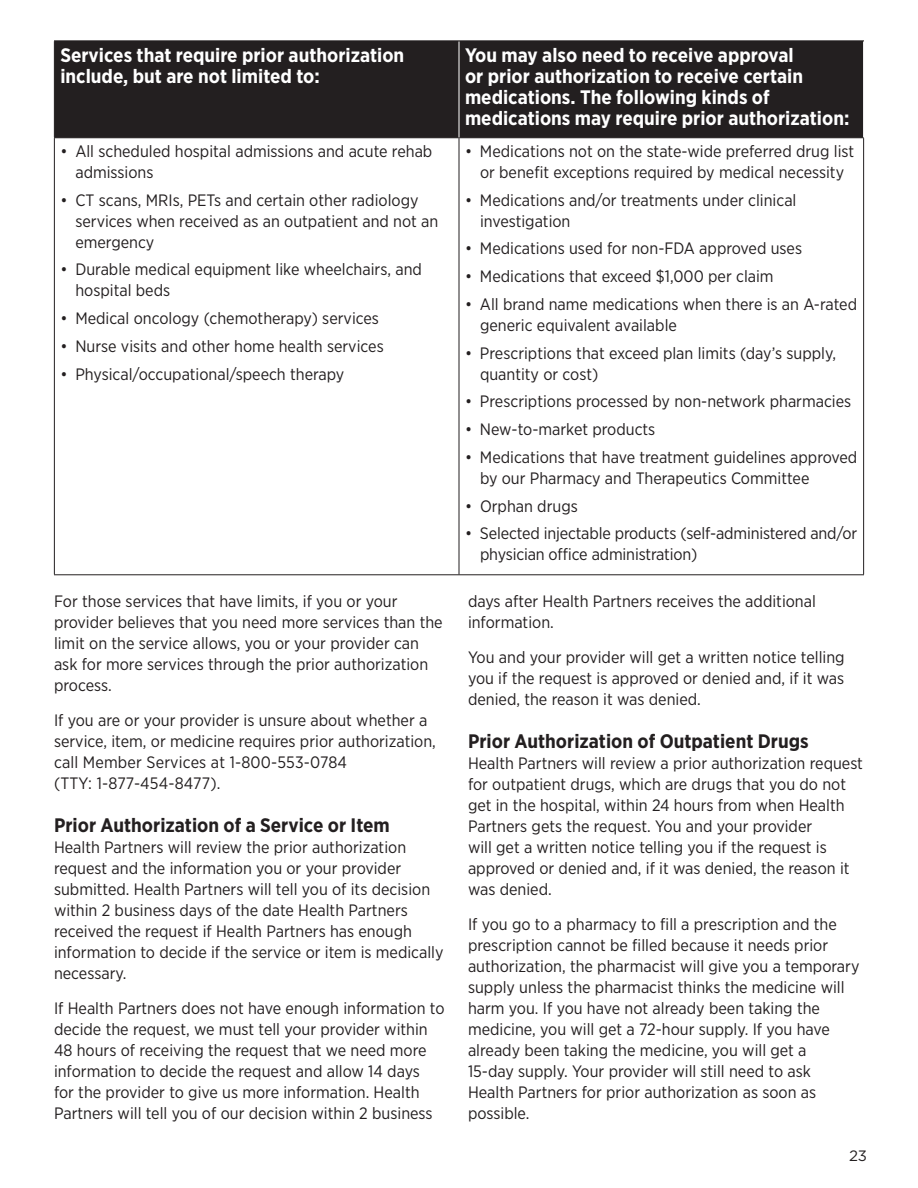
<style>
.page{position:relative;width:918px;height:1188px;background:#fff}
.page>*{position:absolute;margin:0;border:0;box-sizing:border-box;transform-origin:0 0}
.section_topic_subhea{font:700 19.5px/21px "Gotham Narrow";color:#fff}
.section_topic_subhea-2{font:700 19.5px "Gotham Narrow";color:#231f20}
.body_text{font:16.5px/21px "Gotham Narrow";color:#231f20}
.Bullets{font:16.5px/21px "Gotham Narrow";color:#231f20}
.t1{font:15px "Gotham";color:#231f20}
</style>
<div class="page">
<div style="left:55px;top:41px;width:808px;height:96px;background:#231f20"></div>
<hr style="left:54px;top:137px;width:405px;height:1px;background:#231f20">
<hr style="left:54px;top:138px;width:1px;height:436px;background:#231f20">
<hr style="left:459px;top:137px;width:405px;height:1px;background:#231f20">
<hr style="left:459px;top:138px;width:1px;height:436px;background:#231f20">
<hr style="left:863px;top:138px;width:1px;height:436px;background:#231f20">
<hr style="left:54px;top:574px;width:405px;height:1px;background:#231f20">
<hr style="left:459px;top:574px;width:405px;height:1px;background:#231f20">
<hr style="left:459px;top:41px;width:1px;height:96px;background:#fff">
<hr style="left:54px;top:40px;width:405px;height:1px;background:#231f20">
<hr style="left:54px;top:41px;width:1px;height:96px;background:#231f20">
<hr style="left:459px;top:40px;width:405px;height:1px;background:#231f20">
<p class="section_topic_subhea" style="left:60px;top:45px;width:345px">Services that require prior authorization include, but are not limited to:</p>
<p class="section_topic_subhea" style="left:465px;top:45px;width:386px">You may also need to receive approval<br>or prior authorization to receive certain medications. The following kinds of medications may require prior authorization:</p>
<p class="Bullets" style="left:75px;top:140px;width:359px;text-indent:-15px">• All scheduled hospital admissions and acute rehab admissions</p>
<p class="Bullets" style="left:75px;top:189px;width:365px;text-indent:-15px">• CT scans, MRIs, PETs and certain other radiology services when received as an outpatient and not an emergency</p>
<p class="Bullets" style="left:75px;top:259px;width:348px;text-indent:-15px">• Durable medical equipment like wheelchairs, and hospital beds</p>
<p class="Bullets" style="left:60px;top:308px;width:320px">• Medical oncology (chemotherapy) services</p>
<p class="Bullets" style="left:60px;top:335px;width:325px">• Nurse visits and other home health services</p>
<p class="Bullets" style="left:60px;top:363px;width:286px">• Physical/occupational/speech therapy</p>
<p class="Bullets" style="left:465px;top:140px;width:391px;text-align:center">• Medications not on the state-wide preferred drug list or benefit exceptions required by medical necessity</p>
<p class="Bullets" style="left:480px;top:189px;width:318px;text-indent:-15px">• Medications and/or treatments under clinical investigation</p>
<p class="Bullets" style="left:465px;top:238px;width:339px">• Medications used for non-FDA approved uses</p>
<p class="Bullets" style="left:465px;top:266px;width:310px">• Medications that exceed $1,000 per claim</p>
<p class="Bullets" style="left:480px;top:293px;width:379px;text-indent:-15px">• All brand name medications when there is an A-rated generic equivalent available</p>
<p class="Bullets" style="left:480px;top:342px;width:358px;text-indent:-15px">• Prescriptions that exceed plan limits (day’s supply, quantity or cost)</p>
<p class="Bullets" style="left:465px;top:391px;width:388px">• Prescriptions processed by non-network pharmacies</p>
<p class="Bullets" style="left:465px;top:419px;width:192px">• New-to-market products</p>
<p class="Bullets" style="left:480px;top:446px;width:379px;text-indent:-15px">• Medications that have treatment guidelines approved by our Pharmacy and Therapeutics Committee</p>
<p class="Bullets" style="left:465px;top:495px;width:114px">• Orphan drugs</p>
<p class="Bullets" style="left:480px;top:523px;width:379px;text-indent:-15px">• Selected injectable products (self-administered and/or physician office administration)</p>
<p class="body_text" style="left:54px;top:591px;width:390px">For those services that have limits, if you or your provider believes that you need more services than the limit on the service allows, you or your provider can ask for more services through the prior authorization process.</p>
<p class="body_text" style="left:54px;top:709px;width:383px">If you are or your provider is unsure about whether a service, item, or medicine requires prior authorization, call Member Services at 1-800-553-0784<br>(TTY: 1-877-454-8477).</p>
<p class="section_topic_subhea-2" style="left:54px;top:813px;width:337px">Prior Authorization of a Service or Item</p>
<p class="body_text" style="left:54px;top:837px;width:391px">Health Partners will review the prior authorization request and the information you or your provider submitted. Health Partners will tell you of its decision within 2 business days of the date Health Partners received the request if Health Partners has enough information to decide if the service or item is medically necessary.</p>
<p class="body_text" style="left:54px;top:997px;width:392px">If Health Partners does not have enough information to decide the request, we must tell your provider within 48 hours of receiving the request that we need more information to decide the request and allow 14 days<br>for the provider to give us more information. Health Partners will tell you of our decision within 2 business</p>
<p class="body_text" style="left:468px;top:591px;width:349px">days after Health Partners receives the additional information.</p>
<p class="body_text" style="left:468px;top:646px;width:378px;text-align:justify">You and your provider will get a written notice telling you if the request is approved or denied and, if it was denied, the reason it was denied.</p>
<p class="section_topic_subhea-2" style="left:468px;top:729px;width:342px">Prior Authorization of Outpatient Drugs</p>
<p class="body_text" style="left:468px;top:753px;width:397px">Health Partners will review a prior authorization request for outpatient drugs, which are drugs that you do not get in the hospital, within 24 hours from when Health Partners gets the request. You and your provider<br>will get a written notice telling you if the request is approved or denied and, if it was denied, the reason it was denied.</p>
<p class="body_text" style="left:468px;top:913px;width:393px">If you go to a pharmacy to fill a prescription and the prescription cannot be filled because it needs prior authorization, the pharmacist will give you a temporary supply unless the pharmacist thinks the medicine will harm you. If you have not already been taking the medicine, you will get a 72-hour supply. If you have already been taking the medicine, you will get a<br>15-day supply. Your provider will still need to ask Health Partners for prior authorization as soon as possible.</p>
<p class="t1" style="left:849px;top:1146px;width:20px">23</p>
</div>
